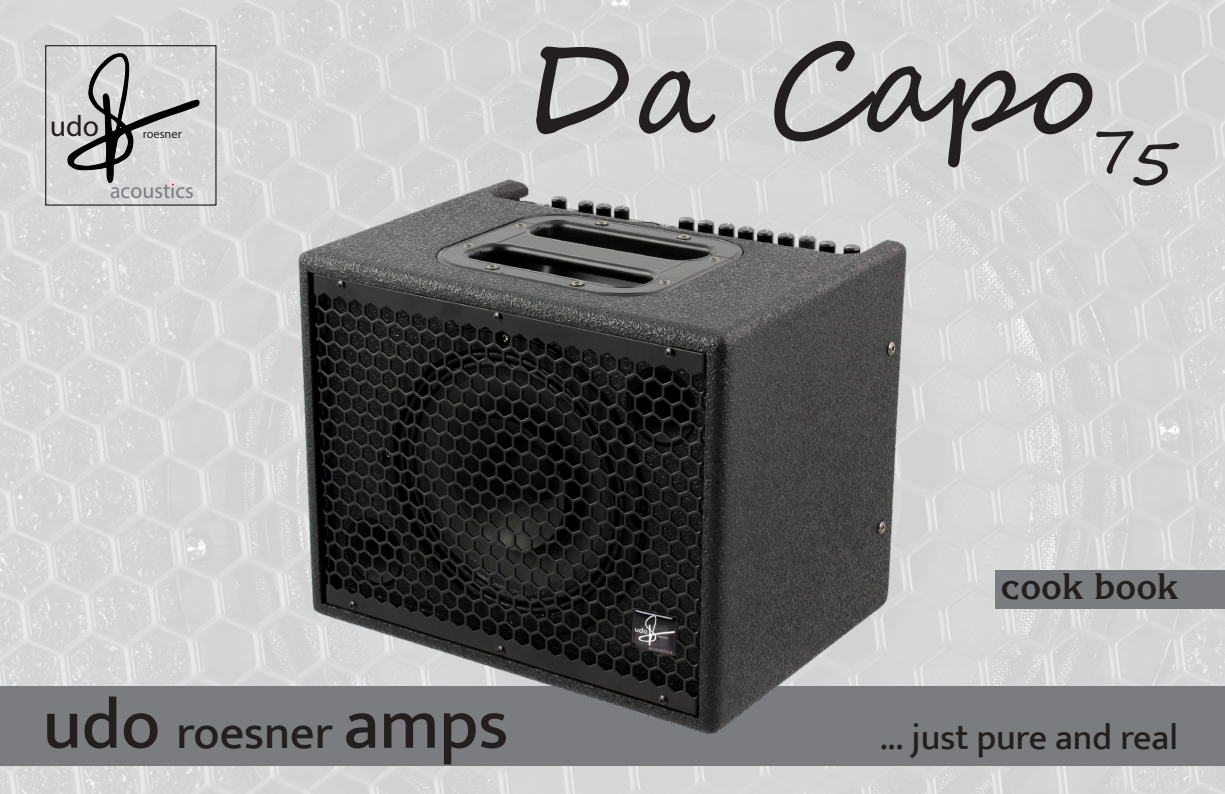
<style>
.page{position:relative;width:1225px;height:794px;background:#fff}
.page>*{position:absolute;margin:0;border:0;box-sizing:border-box;transform-origin:0 0}
.t1{font:130px "Segoe Script";color:#231f20}
.t2{font:500 72px "Ek Mukta";color:#231f20}
.t3{font:65px "Segoe Script";color:#231f20}
.t4{font:500 36px "Ek Mukta";color:#231f20}
.t5{font:700 36px "Korinna";color:#231f20}
.t6{font:29.6px "Myriad Pro";color:#231f20}
.t7{font:21.8px "Myriad Pro";color:#7a7c7f}
.t8{font:12.4px "Myriad Pro";color:#231f20}
.s1{font-size:48px}
</style>
<div class="page">
<img style="left:0;top:0;width:1225px;height:794px">
<div style="left:0;top:686px;width:1225px;height:79px;background:#7a7c7f"></div>
<div style="left:995px;top:570px;width:230px;height:38px;background:#7a7c7f"></div>
<img style="left:279px;top:176px;width:654px;height:558px">
<div style="left:45px;top:45px;width:171px;height:160px;border:1px solid #000"></div>
<svg style="left:67px;top:53px;width:132px;height:133px;background:#b6b6b6"></svg>
<p class="t6" style="left:50px;top:107px;width:51px">udo</p>
<p class="t8" style="left:143px;top:126px;width:41px">roesner</p>
<p class="t7" style="left:110px;top:178px;width:85px">acoustics</p>
<p class="t1" style="left:521px;top:-15px;width:576px">Da Capo</p>
<p class="t3" style="left:1088px;top:103px;width:90px">75</p>
<p class="t2" style="left:43px;top:681px;width:467px">udo <span class="s1">roesner</span> amps</p>
<p class="t5" style="left:1001px;top:563px;width:179px">cook book</p>
<p class="t4" style="left:879px;top:715px;width:300px">... just pure and real</p>
</div>
